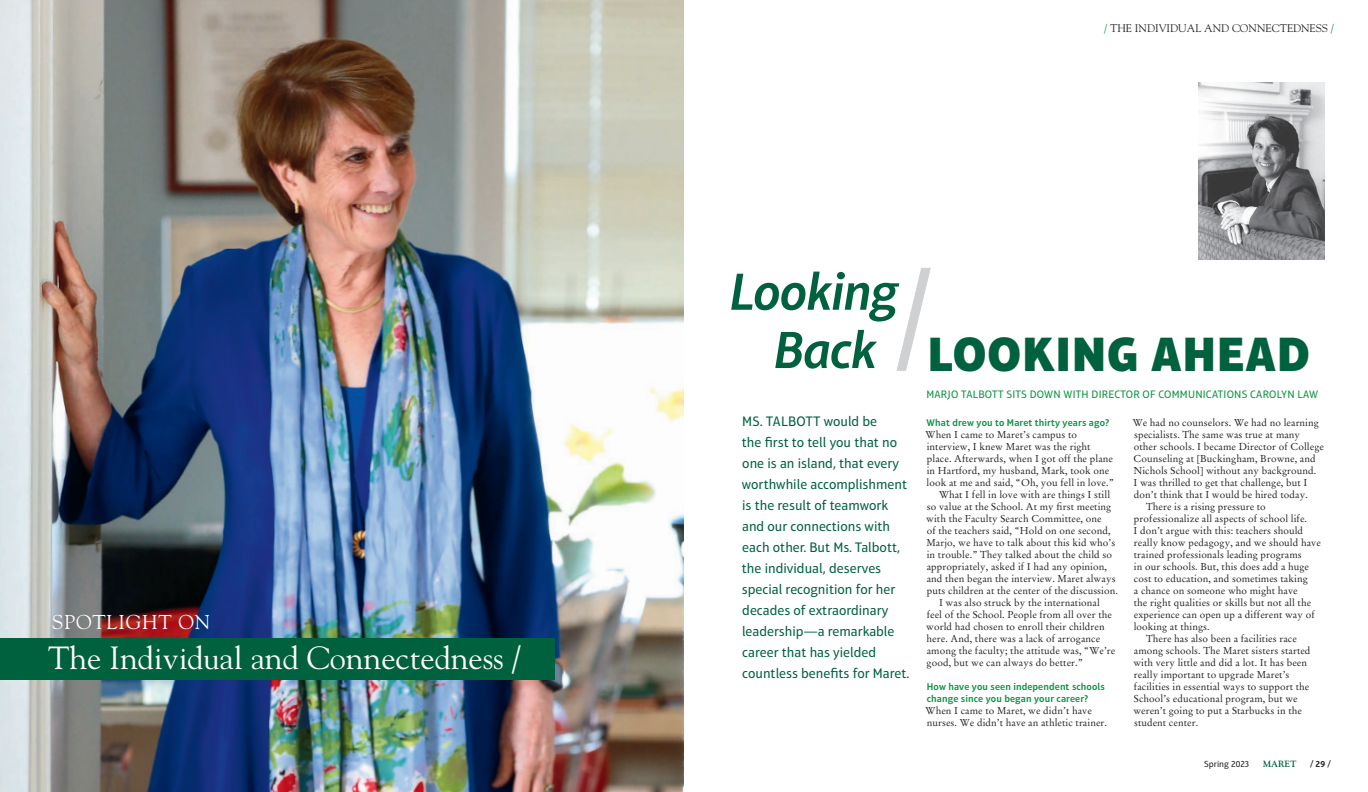
<style>
.page{position:relative;width:1368px;height:792px;background:#fff}
.page>*{position:absolute;margin:0;border:0;box-sizing:border-box;transform-origin:0 0}
.t1{font:italic 600 53px/58.3px "Aptifer Sans LT Pro";letter-spacing:-.015em;color:#00613f;text-align:center}
.t2{font:900 49px "Aptifer Sans LT Pro";letter-spacing:.025em;color:#00613f}
.t3{font:32px "Goudy Std";color:#fff}
.t4{font:20px "Goudy Std";letter-spacing:.04em;color:#fff}
.t5{font:14px/21px "Aptifer Sans LT Pro";color:#00613f}
.t6{font:11px "Aptifer Sans LT Pro";letter-spacing:.025em;color:#0d9344}
.t7{font:11px "Goudy Std";color:#231f20}
.t8{font:10px/12px "Stempel Garamond LT Pro";letter-spacing:.01em;color:#231f20}
.t9{font:600 10px/12px "Aptifer Sans LT Pro";letter-spacing:.01em;color:#0d9344}
.t10{font:9px "Aptifer Sans LT Pro";color:#231f20}
.t11{font:700 9px "Goudy Std";color:#00613f}
.t12{font:600 9px "Aptifer Sans LT Pro";color:#231f20}
.s1{color:#0d9344}
</style>
<div class="page">
<img style="left:0;top:0;width:684px;height:792px">
<div style="left:0;top:638px;width:555px;height:42px;background:#00613f"></div>
<svg style="left:896px;top:268px;width:35px;height:103px"></svg>
<img style="left:1199px;top:82px;width:126px;height:178px">
<h3 class="t4" style="left:52px;top:610px;width:160px">SPOTLIGHT ON</h3>
<h3 class="t3" style="left:48px;top:638px;width:474px">The Individual and Connectedness /</h3>
<p class="t7" style="left:1104px;top:22px;width:231px"><span class="s1">/</span> THE INDIVIDUAL AND CONNECTEDNESS <span class="s1">/</span></p>
<h1 class="t1" style="left:730px;top:262px;width:170px">Looking<br>Back</h1>
<p class="t5" style="left:742px;top:411px;width:169px">MS. TALBOTT would be<br>the first to tell you that no one is an island, that every worthwhile accomplishment is the result of teamwork and our connections with each other. But Ms. Talbott, the individual, deserves special recognition for her decades of extraordinary leadership—a remarkable career that has yielded countless benefits for Maret.</p>
<h2 class="t2" style="left:928px;top:324px;width:384px">LOOKING AHEAD</h2>
<p class="t6" style="left:926px;top:388px;width:393px">MARJO TALBOTT SITS DOWN WITH DIRECTOR OF COMMUNICATIONS CAROLYN LAW</p>
<p class="t9" style="left:927px;top:417px;width:184px">What drew you to Maret thirty years ago?</p>
<p class="t8" style="left:926px;top:428px;width:153px">When I came to Maret’s campus to</p>
<p class="t8" style="left:927px;top:440px;width:165px">interview, I knew Maret was the right</p>
<p class="t8" style="left:927px;top:452px;width:188px">place. Afterwards, when I got off the plane</p>
<p class="t8" style="left:927px;top:464px;width:184px">in Hartford, my husband, Mark, took one</p>
<p class="t8" style="left:927px;top:476px;width:189px">look at me and said, “Oh, you fell in love.”</p>
<p class="t8" style="left:939px;top:488px;width:173px">What I fell in love with are things I still</p>
<p class="t8" style="left:927px;top:500px;width:186px">so value at the School. At my first meeting</p>
<p class="t8" style="left:926px;top:512px;width:177px">with the Faculty Search Committee, one</p>
<p class="t8" style="left:927px;top:524px;width:185px">of the teachers said, “Hold on one second,</p>
<p class="t8" style="left:926px;top:536px;width:190px">Marjo, we have to talk about this kid who’s</p>
<p class="t8" style="left:927px;top:548px;width:187px">in trouble.” They talked about the child so</p>
<p class="t8" style="left:927px;top:560px;width:182px">appropriately, asked if I had any opinion,</p>
<p class="t8" style="left:927px;top:572px;width:190px">and then began the interview. Maret always</p>
<p class="t8" style="left:927px;top:584px;width:193px">puts children at the center of the discussion.</p>
<p class="t8" style="left:939px;top:596px;width:162px">I was also struck by the international</p>
<p class="t8" style="left:927px;top:608px;width:187px">feel of the School. People from all over the</p>
<p class="t8" style="left:926px;top:620px;width:180px">world had chosen to enroll their children</p>
<p class="t8" style="left:927px;top:632px;width:175px">here. And, there was a lack of arrogance</p>
<p class="t8" style="left:927px;top:644px;width:190px">among the faculty; the attitude was, “We’re</p>
<p class="t8" style="left:927px;top:656px;width:158px">good, but we can always do better.”</p>
<p class="t9" style="left:927px;top:681px;width:180px">How have you seen independent schools change since you began your career?</p>
<p class="t8" style="left:926px;top:704px;width:183px">When I came to Maret, we didn’t have nurses. We didn’t have an athletic trainer.</p>
<p class="t8" style="left:1133px;top:416px;width:188px">We had no counselors. We had no learning</p>
<p class="t8" style="left:1134px;top:428px;width:168px">specialists. The same was true at many</p>
<p class="t8" style="left:1134px;top:440px;width:192px">other schools. I became Director of College</p>
<p class="t8" style="left:1134px;top:452px;width:184px">Counseling at [Buckingham, Browne, and</p>
<p class="t8" style="left:1133px;top:464px;width:185px">Nichols School] without any background.</p>
<p class="t8" style="left:1133px;top:476px;width:175px">I was thrilled to get that challenge, but I</p>
<p class="t8" style="left:1134px;top:488px;width:175px">don’t think that I would be hired today.</p>
<p class="t8" style="left:1146px;top:500px;width:121px">There is a rising pressure to</p>
<p class="t8" style="left:1134px;top:512px;width:175px">professionalize all aspects of school life.</p>
<p class="t8" style="left:1133px;top:524px;width:171px">I don’t argue with this: teachers should</p>
<p class="t8" style="left:1134px;top:536px;width:188px">really know pedagogy, and we should have</p>
<p class="t8" style="left:1134px;top:548px;width:169px">trained professionals leading programs</p>
<p class="t8" style="left:1134px;top:560px;width:177px">in our schools. But, this does add a huge</p>
<p class="t8" style="left:1134px;top:572px;width:175px">cost to education, and sometimes taking</p>
<p class="t8" style="left:1134px;top:584px;width:165px">a chance on someone who might have</p>
<p class="t8" style="left:1134px;top:596px;width:179px">the right qualities or skills but not all the</p>
<p class="t8" style="left:1134px;top:608px;width:182px">experience can open up a different way of</p>
<p class="t8" style="left:1134px;top:620px;width:77px">looking at things.</p>
<p class="t8" style="left:1146px;top:632px;width:152px">There has also been a facilities race</p>
<p class="t8" style="left:1134px;top:644px;width:178px">among schools. The Maret sisters started</p>
<p class="t8" style="left:1133px;top:656px;width:175px">with very little and did a lot. It has been</p>
<p class="t8" style="left:1134px;top:668px;width:157px">really important to upgrade Maret’s</p>
<p class="t8" style="left:1134px;top:680px;width:177px">facilities in essential ways to support the</p>
<p class="t8" style="left:1134px;top:692px;width:165px">School’s educational program, but we</p>
<p class="t8" style="left:1133px;top:704px;width:170px">weren’t going to put a Starbucks in the</p>
<p class="t8" style="left:1134px;top:716px;width:66px">student center.</p>
<p class="t10" style="left:1204px;top:759px;width:47px">Spring 2023</p>
<p class="t11" style="left:1263px;top:758px;width:35px">MARET</p>
<p class="t12" style="left:1310px;top:758px;width:22px">/ 29 /</p>
</div>
